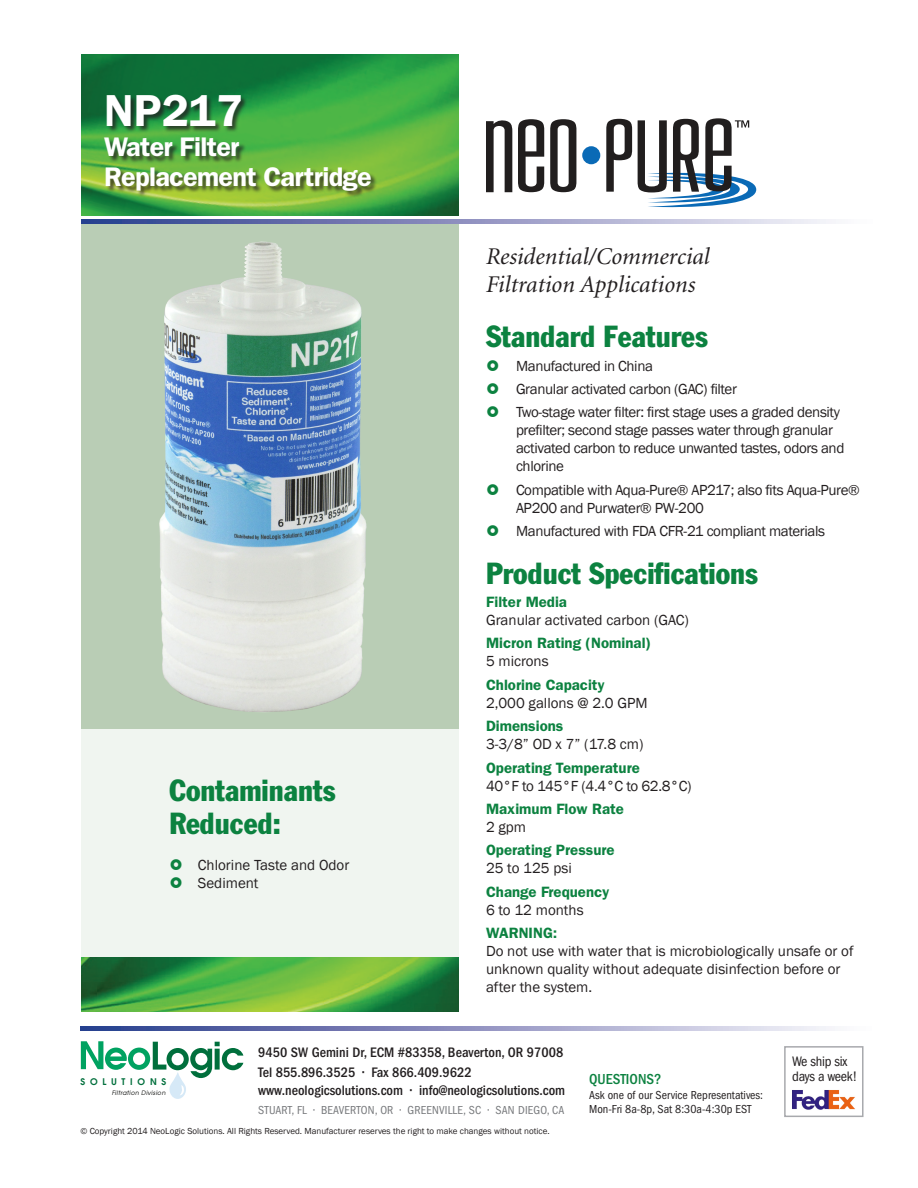
<style>
.page{position:relative;width:918px;height:1188px;background:#fff}
.page>*{position:absolute;margin:0;border:0;box-sizing:border-box;transform-origin:0 0}
.t1{font:600 45px "Franklin Gothic";color:#fff}
.t2{font:condensed 30px "Franklin Gothic";color:#0c8240}
.t3{font:600 27px "Franklin Gothic";letter-spacing:-.025em;color:#fff}
.t4{font:italic 24px "Minion";color:#231f20}
.t5{font:15px/18px "Franklin Gothic";letter-spacing:-.025em;color:#231f20}
.t6{font:15px/18px "Franklin Gothic";color:#231f20}
.t7{font:600 15px/18px "Franklin Gothic";color:#0c8240}
.t8{font:500 condensed 15px "Franklin Gothic";color:#0c8240}
.t9{font:500 condensed 14.25px "Franklin Gothic";color:#231f20}
.t10{font:condensed 14.25px/15px "Franklin Gothic";letter-spacing:-.02em;color:#231f20}
.t11{font:condensed 12px "Franklin Gothic";color:#231f20}
.t12{font:condensed 12px "Franklin Gothic";letter-spacing:.015em;color:#76787b}
.t13{font:600 9.15px "Avant Garde";letter-spacing:.52em;color:#006f3c}
.t14{font:9px "Franklin Gothic";color:#231f20}
.t15{font:italic 6.15px "Avant Garde";letter-spacing:.055em;color:#040503}
.s1{font-weight:600;color:#0c8240}
.s2{font-weight:400;color:#231f20}
</style>
<div class="page">
<img style="left:81px;top:54px;width:378px;height:162px">
<div style="left:81px;top:579px;width:378px;height:404px;background:#f0f5f0"></div>
<div style="left:81px;top:224px;width:378px;height:505px;background:#b9cdb5"></div>
<img style="left:159px;top:241px;width:208px;height:471px">
<svg style="left:486px;top:119px;width:90px;height:73px"></svg>
<div style="left:582px;top:146px;width:18px;height:18px;background:#0a6ab6;border-radius:50%"></div>
<svg style="left:606px;top:119px;width:26px;height:73px"></svg>
<svg style="left:638px;top:118px;width:118px;height:89px"></svg>
<svg style="left:81px;top:219px;width:751px;height:5px;background:#8d93c0"></svg>
<div style="left:105px;top:95px;width:273px;height:103px;background:#231f20;opacity:.75"></div>
<img style="left:81px;top:957px;width:378px;height:54px">
<svg style="left:81px;top:1041px;width:162px;height:58px"></svg>
<svg style="left:80px;top:1026px;width:752px;height:4px;background:#8d93c0"></svg>
<div style="left:784px;top:1046px;width:80px;height:71px;border:2px solid #a8a9ad"></div>
<img style="left:792px;top:1090px;width:63px;height:20px">
<p class="t1" style="left:104px;top:84px;width:140px">NP217</p>
<p class="t3" style="left:104px;top:130px;width:137px">Water Filter</p>
<p class="t3" style="left:104px;top:160px;width:269px">Replacement Cartridge</p>
<p class="t2" style="left:169px;top:772px;width:168px">Contaminants</p>
<p class="t2" style="left:169px;top:805px;width:113px">Reduced:</p>
<p class="t6" style="left:198px;top:857px;width:153px">Chlorine Taste and Odor</p>
<p class="t6" style="left:198px;top:875px;width:62px">Sediment</p>
<p class="t4" style="left:486px;top:244px;width:225px">Residential/Commercial</p>
<p class="t4" style="left:486px;top:272px;width:211px">Filtration Applications</p>
<p class="t2" style="left:486px;top:318px;width:223px">Standard Features</p>
<p class="t5" style="left:516px;top:357px;width:139px">Manufactured in China</p>
<p class="t5" style="left:516px;top:380px;width:222px">Granular activated carbon (GAC) filter</p>
<p class="t5" style="left:516px;top:404px;width:330px">Two-stage water filter: first stage uses a graded density prefilter; second stage passes water through granular activated carbon to reduce unwanted tastes, odors and chlorine</p>
<p class="t5" style="left:516px;top:481px;width:345px">Compatible with Aqua-Pure® AP217; also fits Aqua-Pure®<br>AP200 and Purwater® PW-200</p>
<p class="t5" style="left:516px;top:522px;width:311px">Manufactured with FDA CFR-21 compliant materials</p>
<p class="t2" style="left:486px;top:555px;width:273px">Product Specifications</p>
<p class="t6" style="left:486px;top:593px;width:204px"><span class="s1">Filter Media<br></span>Granular activated carbon (GAC)</p>
<p class="t7" style="left:486px;top:634px;width:167px">Micron Rating (Nominal)<br><span class="s2">5 microns</span></p>
<p class="t6" style="left:486px;top:676px;width:163px"><span class="s1">Chlorine Capacity<br></span>2,000 gallons @ 2.0 GPM</p>
<p class="t5" style="left:486px;top:717px;width:159px"><span class="s1">Dimensions<br></span>3-3/8” OD x 7” (17.8 cm)</p>
<p class="t5" style="left:486px;top:759px;width:207px"><span class="s1">Operating Temperature<br></span>40°F to 145°F (4.4°C to 62.8°C)</p>
<p class="t7" style="left:486px;top:800px;width:139px">Maximum Flow Rate<br><span class="s2">2 gpm</span></p>
<p class="t7" style="left:486px;top:841px;width:130px">Operating Pressure<br><span class="s2">25 to 125 psi</span></p>
<p class="t7" style="left:486px;top:883px;width:125px">Change Frequency<br><span class="s2">6 to 12 months</span></p>
<p class="t6" style="left:486px;top:924px;width:369px"><span class="s1">WARNING:<br></span>Do not use with water that is microbiologically unsafe or of unknown quality without adequate disinfection before or after the system.</p>
<p class="t9" style="left:258px;top:1045px;width:307px">9450 SW Gemini Dr, ECM #83358, Beaverton, OR 97008</p>
<p class="t9" style="left:258px;top:1064px;width:215px">Tel 855.896.3525 • Fax 866.409.9622</p>
<p class="t9" style="left:258px;top:1082px;width:308px">www.neologicsolutions.com • info@neologicsolutions.com</p>
<p class="t12" style="left:258px;top:1103px;width:308px">STUART, FL • BEAVERTON, OR • GREENVILLE, SC • SAN DIEGO, CA</p>
<p class="t14" style="left:80px;top:1125px;width:471px">© Copyright 2014 NeoLogic Solutions. All Rights Reserved. Manufacturer reserves the right to make changes without notice.</p>
<p class="t13" style="left:80px;top:1076px;width:87px">SOLUTIONS</p>
<p class="t15" style="left:112px;top:1089px;width:55px">Filtration Division</p>
<p class="t8" style="left:589px;top:1071px;width:74px">QUESTIONS?</p>
<p class="t11" style="left:589px;top:1088px;width:175px">Ask one of our Service Representatives:</p>
<p class="t11" style="left:589px;top:1102px;width:164px">Mon-Fri 8a-8p, Sat 8:30a-4:30p EST</p>
<p class="t10" style="left:792px;top:1054px;width:67px">We ship six days a week!</p>
</div>
